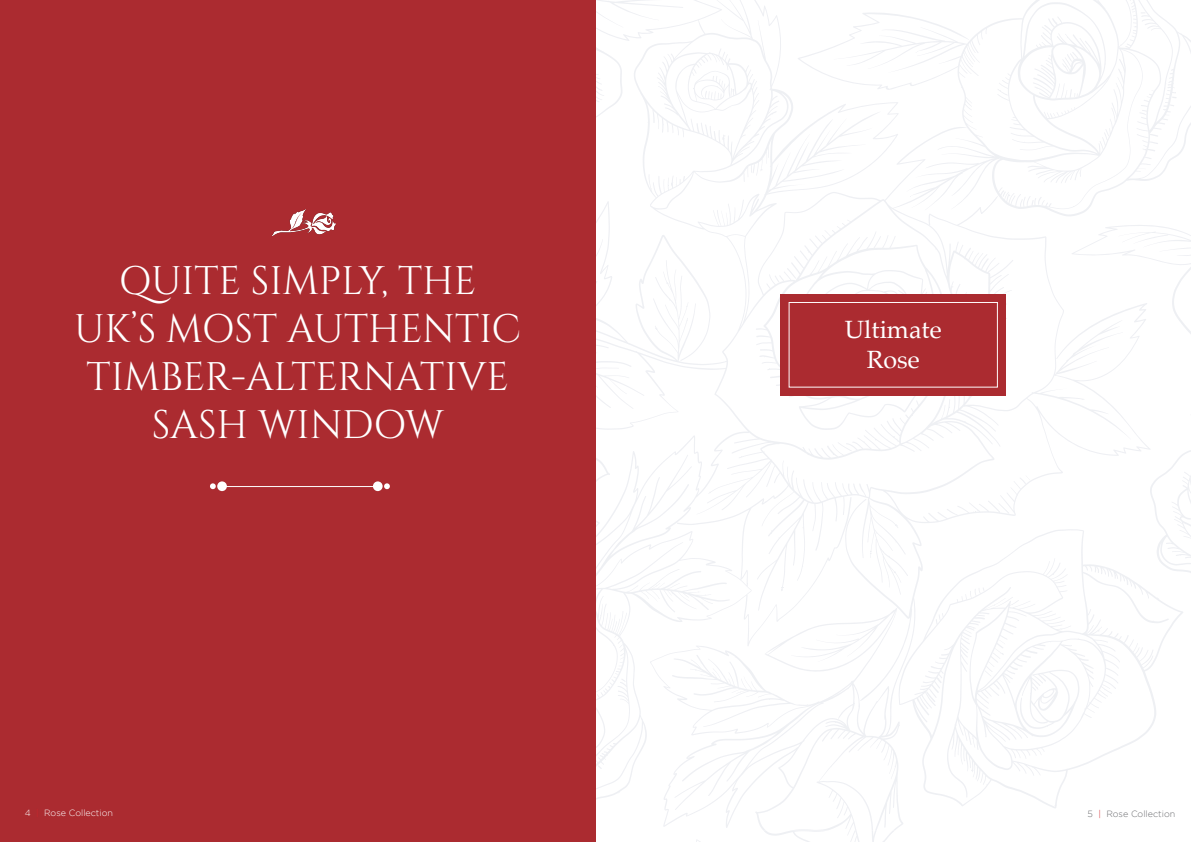
<style>
.page{position:relative;width:1191px;height:842px;background:#fff}
.page>*{position:absolute;margin:0;border:0;box-sizing:border-box;transform-origin:0 0}
.t1{font:39.8px/47.8px "Cinzel";color:#fff;text-align:center}
.t2{font:25px "Palatino";color:#fff}
.Body_Copy_Light{font:300 9px "Gotham";color:#fff}
.t3{font:300 9px "Gotham";color:#6c6d70}
.s1{color:#d1232a}
</style>
<div class="page">
<svg style="left:595px;top:0;width:596px;height:842px"></svg>
<div style="left:0;top:0;width:595px;height:842px;background:#ab2b30"></div>
<hr style="left:222px;top:486px;width:158px;height:1px;background:#fff">
<div style="left:217px;top:481px;width:10px;height:10px;background:#fff;border-radius:50%"></div>
<svg style="left:210px;top:483px;width:6px;height:6px"></svg>
<div style="left:373px;top:481px;width:9px;height:10px;background:#fff;border-radius:50%"></div>
<svg style="left:384px;top:483px;width:6px;height:6px"></svg>
<div style="left:780px;top:294px;width:225px;height:101px;background:#ab2b30"></div>
<div style="left:789px;top:302px;width:208px;height:85px;border:1px solid #fffafa"></div>
<img style="left:272px;top:209px;width:63px;height:27px">
<p class="t1" style="left:74px;top:258px;width:448px">QUITE SIMPLY, THE<br>UK’S MOST AUTHENTIC<br>TIMBER-ALTERNATIVE<br>SASH WINDOW</p>
<p class="t2" style="left:844px;top:309px;width:98px">Ultimate</p>
<p class="t2" style="left:866px;top:339px;width:54px">Rose</p>
<p class="Body_Copy_Light" style="left:25px;top:808px;width:90px">4 <span class="s1">|</span> Rose Collection</p>
<p class="t3" style="left:1087px;top:809px;width:89px">5 <span class="s1">|</span> Rose Collection</p>
</div>
